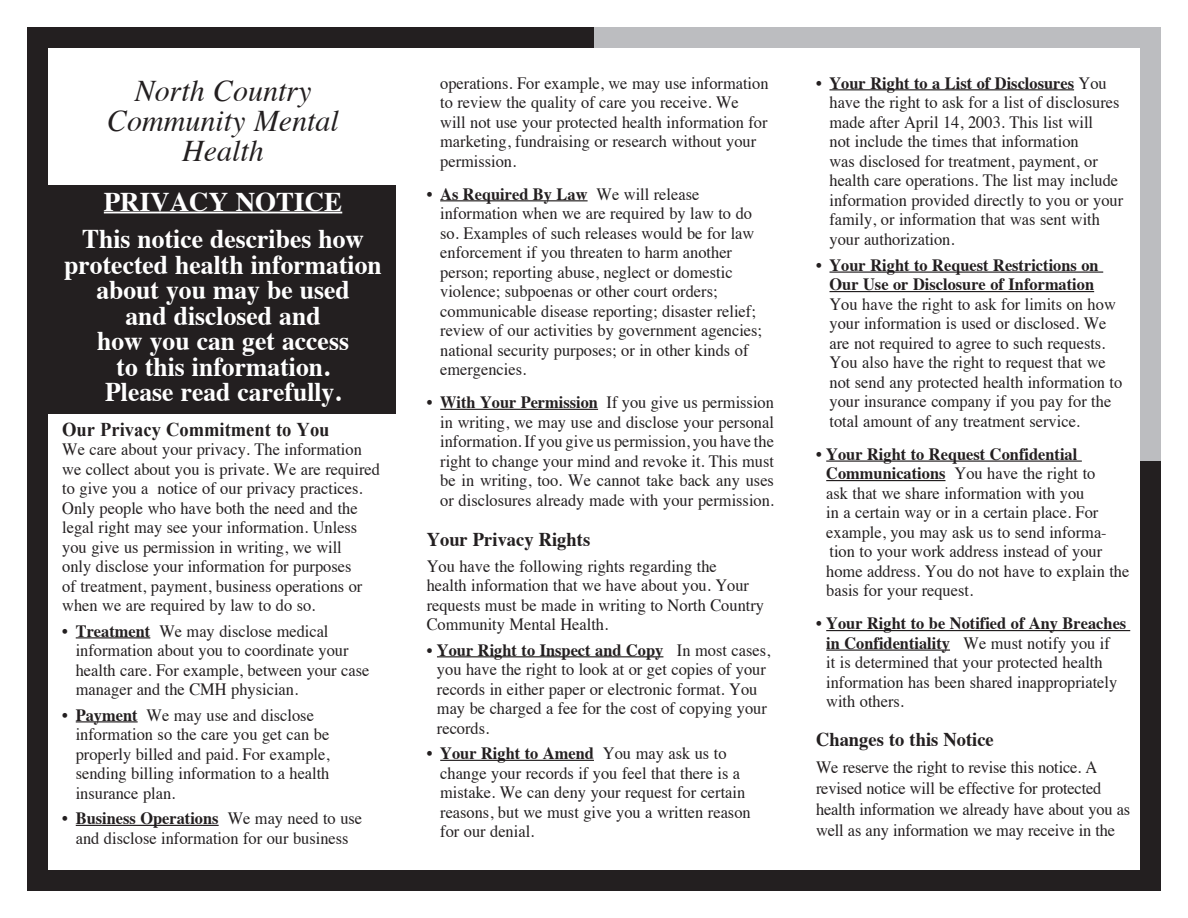
<style>
.page{position:relative;width:1188px;height:918px;background:#fff}
.page>*{position:absolute;margin:0;border:0;box-sizing:border-box;transform-origin:0 0}
.t1{font:italic 30px "Times";color:#231f20}
.t2{font:700 27px/25.5px "Times";color:#fff;text-align:center;scale:.95 1}
.t3{font:700 27px "Times";color:#fff}
.t4{font:700 19.5px "Times";color:#231f20;scale:.95 1}
.t5{font:700 19.5px "Times New Roman";color:#231f20;scale:.95 1}
.t6{font:17.25px/19.5px "Times";color:#231f20;scale:.95 1}
.s1{font-weight:700}
</style>
<div class="page">
<div style="left:27px;top:27px;width:567px;height:20px;background:#231f20"></div>
<div style="left:594px;top:27px;width:567px;height:20px;background:#bcbdc0"></div>
<div style="left:27px;top:871px;width:1134px;height:20px;background:#231f20"></div>
<div style="left:27px;top:27px;width:20px;height:864px;background:#231f20"></div>
<div style="left:1141px;top:459px;width:20px;height:432px;background:#231f20"></div>
<div style="left:1141px;top:27px;width:20px;height:433px;background:#bcbdc0"></div>
<hr style="left:830px;top:89px;width:244px;height:1px;background:#231f20">
<hr style="left:830px;top:272px;width:273px;height:1px;background:#231f20">
<hr style="left:830px;top:291px;width:264px;height:1px;background:#231f20">
<hr style="left:826px;top:461px;width:256px;height:1px;background:#231f20">
<hr style="left:826px;top:480px;width:120px;height:1px;background:#231f20">
<hr style="left:826px;top:630px;width:304px;height:1px;background:#231f20">
<hr style="left:826px;top:650px;width:124px;height:1px;background:#231f20">
<hr style="left:440px;top:200px;width:148px;height:1px;background:#231f20">
<hr style="left:440px;top:409px;width:158px;height:1px;background:#231f20">
<hr style="left:437px;top:656px;width:226px;height:1px;background:#231f20">
<hr style="left:440px;top:760px;width:154px;height:1px;background:#231f20">
<div style="left:40px;top:185px;width:356px;height:229px;background:#231f20"></div>
<hr style="left:104px;top:212px;width:238px;height:1px;background:#fff">
<hr style="left:76px;top:637px;width:74px;height:1px;background:#231f20">
<hr style="left:76px;top:721px;width:62px;height:1px;background:#231f20">
<hr style="left:76px;top:825px;width:143px;height:1px;background:#231f20">
<p class="t1" style="left:135px;top:65px;width:178px">North Country</p>
<p class="t1" style="left:107px;top:95px;width:233px">Community Mental</p>
<p class="t1" style="left:182px;top:125px;width:83px">Health</p>
<p class="t3" style="left:104px;top:176px;width:240px">PRIVACY NOTICE</p>
<p class="t2" style="left:64px;top:224px;width:336px">This notice describes how protected health information about you may be used<br>and disclosed and<br>how you can get access<br>to this information.</p>
<p class="t2" style="left:105px;top:377px;width:250px">Please read carefully.</p>
<p class="t5" style="left:62px;top:416px;width:283px">Our Privacy Commitment to You</p>
<p class="t6" style="left:62px;top:438px;width:336px">We care about your privacy. The information we collect about you is private. We are required to give you a notice of our privacy practices.<br>Only people who have both the need and the legal right may see your information. Unless you give us permission in writing, we will<br>only disclose your information for purposes<br>of treatment, payment, business operations or when we are required by law to do so.</p>
<p class="t6" style="left:76px;top:620px;width:311px;text-indent:-14px">• <span class="s1">Treatment</span> We may disclose medical information about you to coordinate your health care. For example, between your case manager and the CMH physician.</p>
<p class="t6" style="left:76px;top:704px;width:269px;text-indent:-14px">• <span class="s1">Payment</span> We may use and disclose information so the care you get can be properly billed and paid. For example, sending billing information to a health insurance plan.</p>
<p class="t6" style="left:62px;top:807px;width:317px;text-align:center">• <span class="s1">Business Operations</span> We may need to use and disclose information for our business</p>
<p class="t6" style="left:440px;top:72px;width:347px">operations. For example, we may use information to review the quality of care you receive. We will not use your protected health information for marketing, fundraising or research without your permission.</p>
<p class="t6" style="left:440px;top:183px;width:340px;text-indent:-14px">• <span class="s1">As Required By Law</span> We will release information when we are required by law to do so. Examples of such releases would be for law enforcement if you threaten to harm another person; reporting abuse, neglect or domestic violence; subpoenas or other court orders; communicable disease reporting; disaster relief; review of our activities by government agencies; national security purposes; or in other kinds of emergencies.</p>
<p class="t6" style="left:440px;top:391px;width:353px;text-align:justify;text-indent:-14px">• <span class="s1">With Your Permission</span> If you give us permission in writing, we may use and disclose your personal information. If you give us permission, you have the right to change your mind and revoke it. This must be in writing, too. We cannot take back any uses or disclosures already made with your permission.</p>
<p class="t4" style="left:427px;top:521px;width:174px">Your Privacy Rights</p>
<p class="t6" style="left:427px;top:555px;width:357px">You have the following rights regarding the<br>health information that we have about you. Your requests must be made in writing to North Country Community Mental Health.</p>
<p class="t6" style="left:437px;top:639px;width:352px;text-indent:-10px"><span class="s1">• Your Right to Inspect and Copy</span> In most cases, you have the right to look at or get copies of your records in either paper or electronic format. You may be charged a fee for the cost of copying your records.</p>
<p class="t6" style="left:440px;top:742px;width:328px;text-indent:-14px">• <span class="s1">Your Right to Amend</span> You may ask us to change your records if you feel that there is a mistake. We can deny your request for certain reasons, but we must give you a written reason for our denial.</p>
<p class="t6" style="left:830px;top:72px;width:311px;text-indent:-14px">• <span class="s1">Your Right to a List of Disclosures</span> You have the right to ask for a list of disclosures made after April 14, 2003. This list will<br>not include the times that information<br>was disclosed for treatment, payment, or health care operations. The list may include information provided directly to you or your family, or information that was sent with your authorization.</p>
<p class="t6" style="left:830px;top:254px;width:310px;text-indent:-14px">• <span class="s1">Your Right to Request Restrictions on Our Use or Disclosure of Information </span>You have the right to ask for limits on how your information is used or disclosed. We are not required to agree to such requests.<br>You also have the right to request that we not send any protected health information to your insurance company if you pay for the total amount of any treatment service.</p>
<p class="t6" style="left:826px;top:443px;width:321px;text-indent:-10px">• <span class="s1">Your Right to Request Confidential Communications</span> You have the right to<br>ask that we share information with you<br>in a certain way or in a certain place. For example, you may ask us to send informa&shy;tion to your work address instead of your home address. You do not have to explain the basis for your request.</p>
<p class="t6" style="left:826px;top:612px;width:317px;text-indent:-10px">• <span class="s1">Your Right to be Notified of Any Breaches in Confidentiality</span> We must notify you if<br>it is determined that your protected health information has been shared inappropriately with others.</p>
<p class="t4" style="left:816px;top:721px;width:189px">Changes to this Notice</p>
<p class="t6" style="left:816px;top:756px;width:332px;line-height:21px">We reserve the right to revise this notice. A revised notice will be effective for protected health information we already have about you as well as any information we may receive in the</p>
</div>
